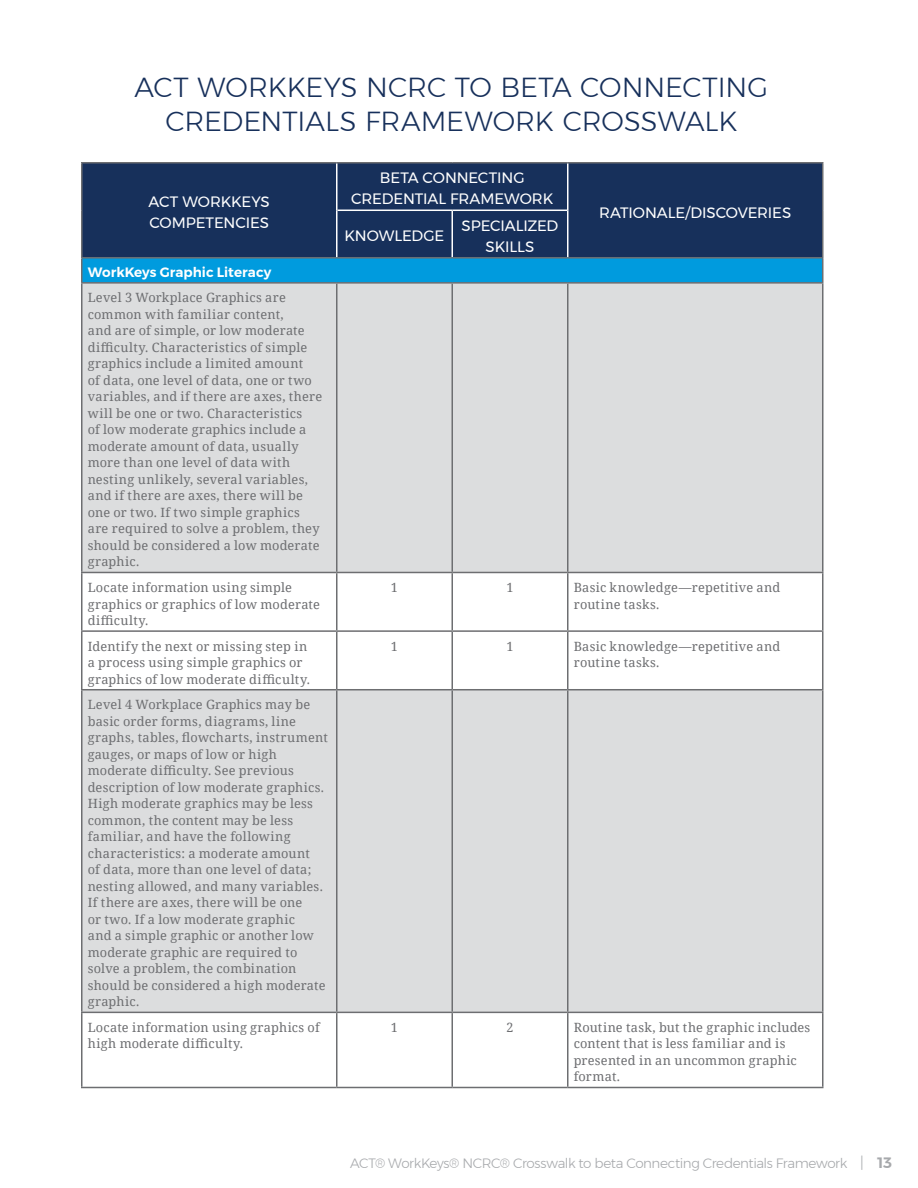
<style>
.page{position:relative;width:918px;height:1188px;background:#fff}
.page>*{position:absolute;margin:0;border:0;box-sizing:border-box;transform-origin:0 0}
.t1{font:300 27.45px/33.6px "Montserrat";color:#17305b;text-align:center}
.t2{font:15px/21px "Montserrat";letter-spacing:-.01em;color:#fff;text-align:center}
.t3{font:300 13.5px "Montserrat";letter-spacing:-.03em;color:#a7a9ac}
.t4{font:600 13.5px "Montserrat";color:#fff}
.t5{font:12.75px/16.5px "Noto Serif";letter-spacing:.02em;color:#6d6e71}
.s1{font-size:15px}
.s2{font-weight:600;font-size:15px}
</style>
<div class="page">
<div style="left:82px;top:164px;width:740px;height:93px;background:#17305b"></div>
<div style="left:82px;top:258px;width:741px;height:25px;background:#009bde"></div>
<svg style="left:82px;top:284px;width:740px;height:728px;fill:#dcddde"></svg>
<hr style="left:452px;top:284px;width:1px;height:288px;background:#6d6e71">
<hr style="left:336px;top:573px;width:2px;height:57px;background:#6d6e71">
<hr style="left:452px;top:573px;width:1px;height:57px;background:#6d6e71">
<hr style="left:567px;top:573px;width:1px;height:57px;background:#6d6e71">
<hr style="left:336px;top:632px;width:2px;height:57px;background:#6d6e71">
<hr style="left:452px;top:632px;width:1px;height:57px;background:#6d6e71">
<hr style="left:567px;top:632px;width:1px;height:57px;background:#6d6e71">
<hr style="left:452px;top:690px;width:1px;height:322px;background:#6d6e71">
<hr style="left:336px;top:1013px;width:2px;height:74px;background:#6d6e71">
<hr style="left:452px;top:1013px;width:1px;height:74px;background:#6d6e71">
<hr style="left:567px;top:1013px;width:1px;height:74px;background:#6d6e71">
<hr style="left:81px;top:573px;width:1px;height:57px;background:#6d6e71">
<hr style="left:822px;top:573px;width:2px;height:57px;background:#6d6e71">
<hr style="left:81px;top:630px;width:256px;height:2px;background:#6d6e71">
<hr style="left:81px;top:632px;width:1px;height:57px;background:#6d6e71">
<hr style="left:337px;top:630px;width:115px;height:2px;background:#6d6e71">
<hr style="left:452px;top:630px;width:116px;height:2px;background:#6d6e71">
<hr style="left:568px;top:630px;width:256px;height:2px;background:#6d6e71">
<hr style="left:822px;top:632px;width:2px;height:57px;background:#6d6e71">
<hr style="left:337px;top:257px;width:115px;height:2px;background:#6d6e71">
<hr style="left:452px;top:257px;width:116px;height:2px;background:#6d6e71">
<hr style="left:81px;top:284px;width:1px;height:288px;background:#6d6e71">
<hr style="left:81px;top:572px;width:256px;height:1px;background:#6d6e71">
<hr style="left:336px;top:284px;width:2px;height:288px;background:#6d6e71">
<hr style="left:337px;top:572px;width:115px;height:1px;background:#6d6e71">
<hr style="left:452px;top:572px;width:116px;height:1px;background:#6d6e71">
<hr style="left:567px;top:284px;width:1px;height:288px;background:#6d6e71">
<hr style="left:822px;top:284px;width:2px;height:288px;background:#6d6e71">
<hr style="left:568px;top:572px;width:256px;height:1px;background:#6d6e71">
<hr style="left:81px;top:689px;width:256px;height:1px;background:#6d6e71">
<hr style="left:81px;top:690px;width:1px;height:322px;background:#6d6e71">
<hr style="left:81px;top:1012px;width:256px;height:1px;background:#6d6e71">
<hr style="left:337px;top:689px;width:115px;height:1px;background:#6d6e71">
<hr style="left:336px;top:690px;width:2px;height:322px;background:#6d6e71">
<hr style="left:452px;top:689px;width:116px;height:1px;background:#6d6e71">
<hr style="left:337px;top:1012px;width:115px;height:1px;background:#6d6e71">
<hr style="left:452px;top:1012px;width:116px;height:1px;background:#6d6e71">
<hr style="left:568px;top:689px;width:256px;height:1px;background:#6d6e71">
<hr style="left:567px;top:690px;width:1px;height:322px;background:#6d6e71">
<hr style="left:822px;top:690px;width:2px;height:322px;background:#6d6e71">
<hr style="left:568px;top:1012px;width:256px;height:1px;background:#6d6e71">
<hr style="left:452px;top:211px;width:1px;height:46px;background:#fff">
<svg style="left:81px;top:259px;width:1px;height:23px"></svg>
<hr style="left:822px;top:259px;width:2px;height:23px;background:#6d6e71">
<hr style="left:81px;top:282px;width:256px;height:2px;background:#6d6e71">
<hr style="left:337px;top:282px;width:115px;height:2px;background:#6d6e71">
<hr style="left:452px;top:282px;width:116px;height:2px;background:#6d6e71">
<hr style="left:568px;top:282px;width:256px;height:2px;background:#6d6e71">
<hr style="left:337px;top:162px;width:115px;height:2px;background:#6d6e71">
<hr style="left:452px;top:162px;width:116px;height:2px;background:#6d6e71">
<hr style="left:81px;top:162px;width:256px;height:2px;background:#6d6e71">
<hr style="left:81px;top:163px;width:1px;height:47px;background:#6d6e71">
<hr style="left:81px;top:210px;width:1px;height:47px;background:#6d6e71">
<hr style="left:81px;top:257px;width:256px;height:2px;background:#6d6e71">
<hr style="left:336px;top:210px;width:2px;height:47px;background:#fff">
<hr style="left:568px;top:162px;width:256px;height:2px;background:#6d6e71">
<hr style="left:822px;top:163px;width:2px;height:47px;background:#6d6e71">
<hr style="left:822px;top:210px;width:2px;height:47px;background:#6d6e71">
<hr style="left:568px;top:257px;width:256px;height:2px;background:#6d6e71">
<hr style="left:567px;top:210px;width:1px;height:47px;background:#fff">
<hr style="left:336px;top:163px;width:2px;height:47px;background:#fff">
<hr style="left:567px;top:163px;width:1px;height:47px;background:#fff">
<hr style="left:338px;top:210px;width:114px;height:1px;background:#fff">
<hr style="left:452px;top:210px;width:115px;height:1px;background:#fff">
<hr style="left:81px;top:1013px;width:1px;height:74px;background:#6d6e71">
<hr style="left:822px;top:1013px;width:2px;height:74px;background:#6d6e71">
<hr style="left:81px;top:1087px;width:256px;height:1px;background:#6d6e71">
<hr style="left:337px;top:1087px;width:115px;height:1px;background:#6d6e71">
<hr style="left:452px;top:1087px;width:116px;height:1px;background:#6d6e71">
<hr style="left:568px;top:1087px;width:256px;height:1px;background:#6d6e71">
<h1 class="t1" style="left:135px;top:70px;width:635px">ACT WORKKEYS NCRC TO BETA CONNECTING<br>CREDENTIALS FRAMEWORK CROSSWALK</h1>
<p class="t2" style="left:149px;top:191px;width:123px;text-align:left">ACT WORKKEYS<br>COMPETENCIES</p>
<p class="t2" style="left:351px;top:167px;width:204px">BETA CONNECTING<br>CREDENTIAL FRAMEWORK</p>
<p class="t2" style="left:345px;top:225px;width:101px">KNOWLEDGE</p>
<p class="t2" style="left:462px;top:215px;width:98px">SPECIALIZED<br>SKILLS</p>
<p class="t2" style="left:599px;top:202px;width:194px">RATIONALE/DISCOVERIES</p>
<p class="t4" style="left:88px;top:261px;width:185px">WorkKeys Graphic Literacy</p>
<p class="t5" style="left:88px;top:289px;width:236px">Level 3 Workplace Graphics are common with familiar content,<br>and are of simple, or low moderate difficulty. Characteristics of simple graphics include a limited amount<br>of data, one level of data, one or two variables, and if there are axes, there will be one or two. Characteristics<br>of low moderate graphics include a moderate amount of data, usually more than one level of data with nesting unlikely, several variables, and if there are axes, there will be one or two. If two simple graphics are required to solve a problem, they should be considered a low moderate graphic.</p>
<p class="t5" style="left:88px;top:579px;width:234px">Locate information using simple graphics or graphics of low moderate difficulty.</p>
<p class="t5" style="left:391px;top:579px;width:9px">1</p>
<p class="t5" style="left:506px;top:579px;width:9px">1</p>
<p class="t5" style="left:574px;top:579px;width:208px">Basic knowledge—repetitive and routine tasks.</p>
<p class="t5" style="left:88px;top:637px;width:224px">Identify the next or missing step in a process using simple graphics or graphics of low moderate difficulty.</p>
<p class="t5" style="left:391px;top:637px;width:9px">1</p>
<p class="t5" style="left:506px;top:637px;width:9px">1</p>
<p class="t5" style="left:574px;top:637px;width:208px">Basic knowledge—repetitive and routine tasks.</p>
<p class="t5" style="left:88px;top:696px;width:242px">Level 4 Workplace Graphics may be basic order forms, diagrams, line graphs, tables, flowcharts, instrument gauges, or maps of low or high moderate difficulty. See previous description of low moderate graphics.<br>High moderate graphics may be less common, the content may be less familiar, and have the following characteristics: a moderate amount<br>of data, more than one level of data; nesting allowed, and many variables.<br>If there are axes, there will be one<br>or two. If a low moderate graphic<br>and a simple graphic or another low moderate graphic are required to solve a problem, the combination should be considered a high moderate graphic.</p>
<p class="t5" style="left:88px;top:1019px;width:233px">Locate information using graphics of high moderate difficulty.</p>
<p class="t5" style="left:391px;top:1019px;width:9px">1</p>
<p class="t5" style="left:506px;top:1019px;width:9px">2</p>
<p class="t5" style="left:574px;top:1019px;width:238px">Routine task, but the graphic includes content that is less familiar and is presented in an uncommon graphic format.</p>
<p class="t3" style="left:350px;top:1153px;width:544px">ACT® WorkKeys® NCRC® Crosswalk to beta Connecting Credentials Framework <span class="s1">|</span> <span class="s2">13</span></p>
</div>
